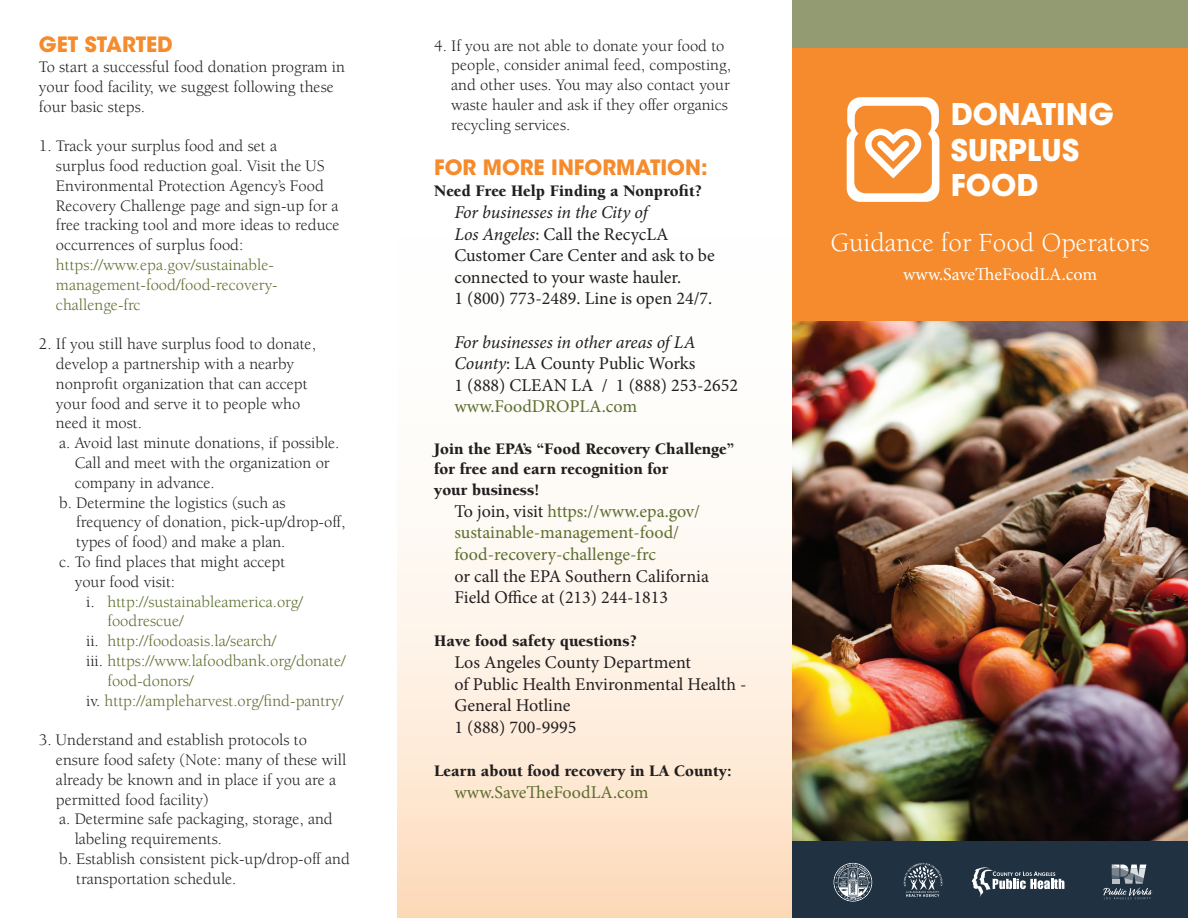
<style>
.page{position:relative;width:1188px;height:918px;background:#fff}
.page>*{position:absolute;margin:0;border:0;box-sizing:border-box;transform-origin:0 0}
.t1{font:700 29.7px/35.7px "ITC Avant Garde Std";color:#fff}
.t2{font:27px "Berkeley Std";color:#fff}
.t3{font:700 21px "ITC Avant Garde Std";color:#f58b2c}
.t4{font:18px/21.6px "Minion Pro";color:#231f20}
.t5{font:18px/21.6px "Minion Pro";color:#5d6e2f}
.t6{font:18px "Minion Pro";color:#fff}
.t7{font:16.5px/19.8px "Berkeley Std";color:#231f20}
.t8{font:16.5px/19.8px "Berkeley Std";color:#5d6e2f}
.t9{font:900 16.5px/19.8px "Berkeley Std";color:#231f20}
.s1{color:#231f20}
.s2{font-style:italic}
</style>
<div class="page">
<img style="left:792px;top:321px;width:396px;height:520px">
<div style="left:792px;top:841px;width:396px;height:77px;background:#203141"></div>
<div style="left:792px;top:0;width:396px;height:321px;background:#f58b2c"></div>
<svg style="left:847px;top:97px;width:92px;height:105px"></svg>
<svg style="left:972px;top:867px;width:92px;height:30px"></svg>
<svg style="left:834px;top:863px;width:38px;height:39px"></svg>
<svg style="left:904px;top:863px;width:38px;height:34px"></svg>
<svg style="left:397px;top:527px;width:395px;height:391px"></svg>
<div style="left:792px;top:0;width:396px;height:48px;background:#939b72"></div>
<svg style="left:1103px;top:865px;width:50px;height:34px"></svg>
<p class="t3" style="left:39px;top:31px;width:136px">GET STARTED</p>
<p class="t7" style="left:39px;top:57px;width:308px">To start a successful food donation program in your food facility, we suggest following these four basic steps.</p>
<p class="t7" style="left:56px;top:136px;width:285px;text-indent:-17px">1. Track your surplus food and set a<br>surplus food reduction goal. Visit the US Environmental Protection Agency’s Food Recovery Challenge page and sign-up for a free tracking tool and more ideas to reduce occurrences of surplus food:</p>
<p class="t8" style="left:56px;top:255px;width:223px">https://www.epa.gov/sustainable&shy;management-food/food-recovery&shy;challenge-frc</p>
<p class="t7" style="left:39px;top:334px;width:279px">2. If you still have surplus food to donate,</p>
<p class="t7" style="left:56px;top:354px;width:240px">develop a partnership with a nearby</p>
<p class="t7" style="left:56px;top:374px;width:253px">nonprofit organization that can accept</p>
<p class="t7" style="left:56px;top:394px;width:246px">your food and serve it to people who</p>
<p class="t7" style="left:56px;top:414px;width:88px">need it most.</p>
<p class="t7" style="left:59px;top:433px;width:282px">a. Avoid last minute donations, if possible.</p>
<p class="t7" style="left:75px;top:453px;width:257px">Call and meet with the organization or</p>
<p class="t7" style="left:75px;top:473px;width:142px">company in advance.</p>
<p class="t7" style="left:59px;top:493px;width:228px">b. Determine the logistics (such as</p>
<p class="t7" style="left:76px;top:513px;width:271px">frequency of donation, pick-up/drop-off,</p>
<p class="t7" style="left:76px;top:532px;width:211px">types of food) and make a plan.</p>
<p class="t7" style="left:59px;top:552px;width:228px">c. To find places that might accept</p>
<p class="t7" style="left:75px;top:572px;width:102px">your food visit:</p>
<p class="t8" style="left:86px;top:592px;width:218px"><span class="s1">i.</span> http://sustainableamerica.org/</p>
<p class="t8" style="left:107px;top:612px;width:78px">foodrescue/</p>
<p class="t8" style="left:86px;top:631px;width:192px"><span class="s1">ii.</span> http://foodoasis.la/search/</p>
<p class="t8" style="left:86px;top:651px;width:261px"><span class="s1">iii.</span> https://www.lafoodbank.org/donate/</p>
<p class="t8" style="left:107px;top:671px;width:88px">food-donors/</p>
<p class="t8" style="left:86px;top:691px;width:259px"><span class="s1">iv.</span> http://ampleharvest.org/find-pantry/</p>
<p class="t7" style="left:39px;top:730px;width:270px">3. Understand and establish protocols to</p>
<p class="t7" style="left:56px;top:750px;width:292px">ensure food safety (Note: many of these will</p>
<p class="t7" style="left:56px;top:770px;width:282px">already be known and in place if you are a</p>
<p class="t7" style="left:56px;top:790px;width:154px">permitted food facility)</p>
<p class="t7" style="left:59px;top:810px;width:275px">a. Determine safe packaging, storage, and</p>
<p class="t7" style="left:75px;top:829px;width:149px">labeling requirements.</p>
<p class="t7" style="left:59px;top:849px;width:292px">b. Establish consistent pick-up/drop-off and</p>
<p class="t7" style="left:76px;top:869px;width:162px">transportation schedule.</p>
<p class="t7" style="left:451px;top:36px;width:281px;text-indent:-17px">4. If you are not able to donate your food to people, consider animal feed, composting, and other uses. You may also contact your waste hauler and ask if they offer organics recycling services.</p>
<p class="t3" style="left:434px;top:153px;width:275px">FOR MORE INFORMATION:</p>
<p class="t9" style="left:434px;top:182px;width:269px">Need Free Help Finding a Nonprofit?</p>
<p class="t4" style="left:454px;top:201px;width:262px"><span class="s2">For businesses in the City of<br>Los Angeles</span>: Call the RecycLA<br>Customer Care Center and ask to be connected to your waste hauler.<br>1 (800) 773-2489. Line is open 24/7.</p>
<p class="t4" style="left:454px;top:331px;width:285px"><span class="s2">For businesses in other areas of LA<br>County</span>: LA County Public Works<br>1 (888) CLEAN LA / 1 (888) 253-2652</p>
<p class="t5" style="left:454px;top:396px;width:184px">www.FoodDROPLA.com</p>
<p class="t9" style="left:434px;top:439px;width:301px">Join the EPA’s “Food Recovery Challenge” for free and earn recognition for</p>
<p class="t9" style="left:434px;top:480px;width:107px">your business!</p>
<p class="t5" style="left:454px;top:500px;width:247px"><span class="s1">To join, visit</span> https://www.epa.gov/ sustainable-management-food/ food-recovery-challenge-frc</p>
<p class="t4" style="left:454px;top:565px;width:256px">or call the EPA Southern California<br>Field Office at (213) 244-1813</p>
<p class="t9" style="left:434px;top:632px;width:204px">Have food safety questions?</p>
<p class="t4" style="left:454px;top:651px;width:294px">Los Angeles County Department<br>of Public Health Environmental Health -<br>General Hotline<br>1 (888) 700-9995</p>
<p class="t9" style="left:434px;top:761px;width:299px">Learn about food recovery in LA County:</p>
<p class="t5" style="left:454px;top:781px;width:196px">www.SaveTheFoodLA.com</p>
<h1 class="t1" style="left:951px;top:96px;width:165px">DONATING<br>SURPLUS<br>FOOD</h1>
<h2 class="t2" style="left:831px;top:228px;width:320px">Guidance for Food Operators</h2>
<p class="t6" style="left:903px;top:262px;width:196px">www.SaveTheFoodLA.com</p>
</div>
